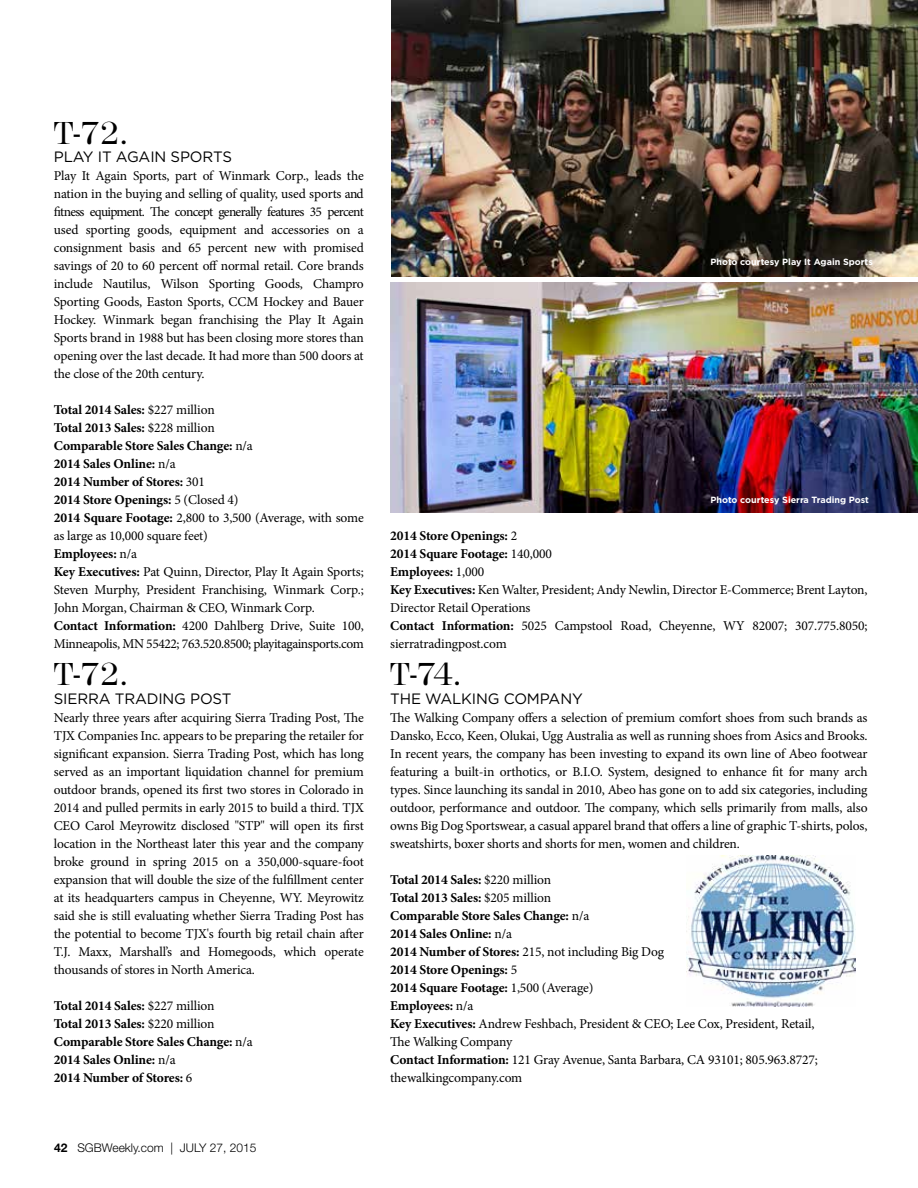
<style>
.page{position:relative;width:918px;height:1188px;background:#fff}
.page>*{position:absolute;margin:0;border:0;box-sizing:border-box;transform-origin:0 0}
.t1{font:300 33px "Modern No 216";color:#000}
.t2{font:15px "Gotham";letter-spacing:-.01em;color:#000}
.t3{font:13.5px/18px "Minion Pro";letter-spacing:-.01em;color:#000;text-align:justify}
.t4{font:700 13.5px/18px "Minion Pro";letter-spacing:-.01em;color:#000}
.t5{font:300 12px "Helvetica Neue";color:#000}
.t6{font:700 9px "Gotham";color:#fff}
.s1{font-weight:700}
.s2{font-weight:400}
</style>
<div class="page">
<img style="left:391px;top:0;width:527px;height:277px">
<img style="left:391px;top:283px;width:527px;height:229px">
<img style="left:687px;top:855px;width:169px;height:151px">
<h1 class="t1" style="left:54px;top:114px;width:76px">T-72.</h1>
<p class="t2" style="left:54px;top:147px;width:180px">PLAY IT AGAIN SPORTS</p>
<p class="t3" style="left:54px;top:167px;width:312px">Play It Again Sports, part of Winmark Corp., leads the nation in the buying and selling of quality, used sports and fitness equipment. The concept generally features 35 percent used sporting goods, equipment and accessories on a consignment basis and 65 percent new with promised savings of 20 to 60 percent off normal retail. Core brands include Nautilus, Wilson Sporting Goods, Champro Sporting Goods, Easton Sports, CCM Hockey and Bauer Hockey. Winmark began franchising the Play It Again Sports brand in 1988 but has been closing more stores than opening over the last decade. It had more than 500 doors at the close of the 20th century.</p>
<p class="t3" style="left:54px;top:401px;width:312px;text-align:left"><span class="s1">Total 2014 Sales:</span> $227 million<br><span class="s1">Total 2013 Sales:</span> $228 million<br><span class="s1">Comparable Store Sales Change:</span> n/a<br><span class="s1">2014 Sales Online:</span> n/a<br><span class="s1">2014 Number of Stores:</span> 301<br><span class="s1">2014 Store Openings:</span> 5 (Closed 4)<br><span class="s1">2014 Square Footage:</span> 2,800 to 3,500 (Average, with some as large as 10,000 square feet)<br><span class="s1">Employees:</span> n/a<br><span class="s1">Key Executives:</span> Pat Quinn, Director, Play It Again Sports; Steven Murphy, President Franchising, Winmark Corp.; John Morgan, Chairman &amp; CEO, Winmark Corp.<br><span class="s1">Contact Information:</span> 4200 Dahlberg Drive, Suite 100, Minneapolis, MN 55422; 763.520.8500; playitagainsports.com</p>
<h1 class="t1" style="left:54px;top:656px;width:76px">T-72.</h1>
<p class="t2" style="left:54px;top:689px;width:179px">SIERRA TRADING POST</p>
<p class="t3" style="left:54px;top:709px;width:312px">Nearly three years after acquiring Sierra Trading Post, The TJX Companies Inc. appears to be preparing the retailer for significant expansion. Sierra Trading Post, which has long served as an important liquidation channel for premium outdoor brands, opened its first two stores in Colorado in 2014 and pulled permits in early 2015 to build a third. TJX CEO Carol Meyrowitz disclosed "STP" will open its first location in the Northeast later this year and the company broke ground in spring 2015 on a 350,000-square-foot expansion that will double the size of the fulfillment center at its headquarters campus in Cheyenne, WY. Meyrowitz said she is still evaluating whether Sierra Trading Post has the potential to become TJX's fourth big retail chain after T.J. Maxx, Marshall’s and Homegoods, which operate thousands of stores in North America.</p>
<p class="t4" style="left:54px;top:996px;width:200px">Total 2014 Sales: <span class="s2">$227 million<br></span>Total 2013 Sales: <span class="s2">$220 million<br></span>Comparable Store Sales Change: <span class="s2">n/a<br></span>2014 Sales Online: <span class="s2">n/a<br></span>2014 Number of Stores: <span class="s2">6</span></p>
<p class="t5" style="left:54px;top:1140px;width:204px"><span class="s1">42</span> SGBWeekly.com | JULY 27, 2015</p>
<p class="t6" style="left:710px;top:256px;width:164px">Photo courtesy Play It Again Sports</p>
<p class="t6" style="left:710px;top:494px;width:160px">Photo courtesy Sierra Trading Post</p>
<p class="t3" style="left:390px;top:527px;width:479px;text-align:left"><span class="s1">2014 Store Openings:</span> 2<br><span class="s1">2014 Square Footage:</span> 140,000<br><span class="s1">Employees:</span> 1,000<br><span class="s1">Key Executives:</span> Ken Walter, President; Andy Newlin, Director E-Commerce; Brent Layton, Director Retail Operations<br><span class="s1">Contact Information:</span> 5025 Campstool Road, Cheyenne, WY 82007; 307.775.8050; sierratradingpost.com</p>
<h1 class="t1" style="left:390px;top:656px;width:73px">T-74.</h1>
<p class="t2" style="left:390px;top:689px;width:194px">THE WALKING COMPANY</p>
<p class="t3" style="left:390px;top:708px;width:479px">The Walking Company offers a selection of premium comfort shoes from such brands as Dansko, Ecco, Keen, Olukai, Ugg Australia as well as running shoes from Asics and Brooks.<br>In recent years, the company has been investing to expand its own line of Abeo footwear featuring a built-in orthotics, or B.I.O. System, designed to enhance fit for many arch types. Since launching its sandal in 2010, Abeo has gone on to add six categories, including outdoor, performance and outdoor. The company, which sells primarily from malls, also owns Big Dog Sportswear, a casual apparel brand that offers a line of graphic T-shirts, polos, sweatshirts, boxer shorts and shorts for men, women and children.</p>
<p class="t3" style="left:390px;top:870px;width:429px;text-align:left"><span class="s1">Total 2014 Sales:</span> $220 million<br><span class="s1">Total 2013 Sales:</span> $205 million<br><span class="s1">Comparable Store Sales Change:</span> n/a<br><span class="s1">2014 Sales Online:</span> n/a<br><span class="s1">2014 Number of Stores:</span> 215, not including Big Dog<br><span class="s1">2014 Store Openings:</span> 5<br><span class="s1">2014 Square Footage:</span> 1,500 (Average)<br><span class="s1">Employees:</span> n/a<br><span class="s1">Key Executives:</span> Andrew Feshbach, President &amp; CEO; Lee Cox, President, Retail, The Walking Company<br><span class="s1">Contact Information:</span> 121 Gray Avenue, Santa Barbara, CA 93101; 805.963.8727; thewalkingcompany.com</p>
</div>
